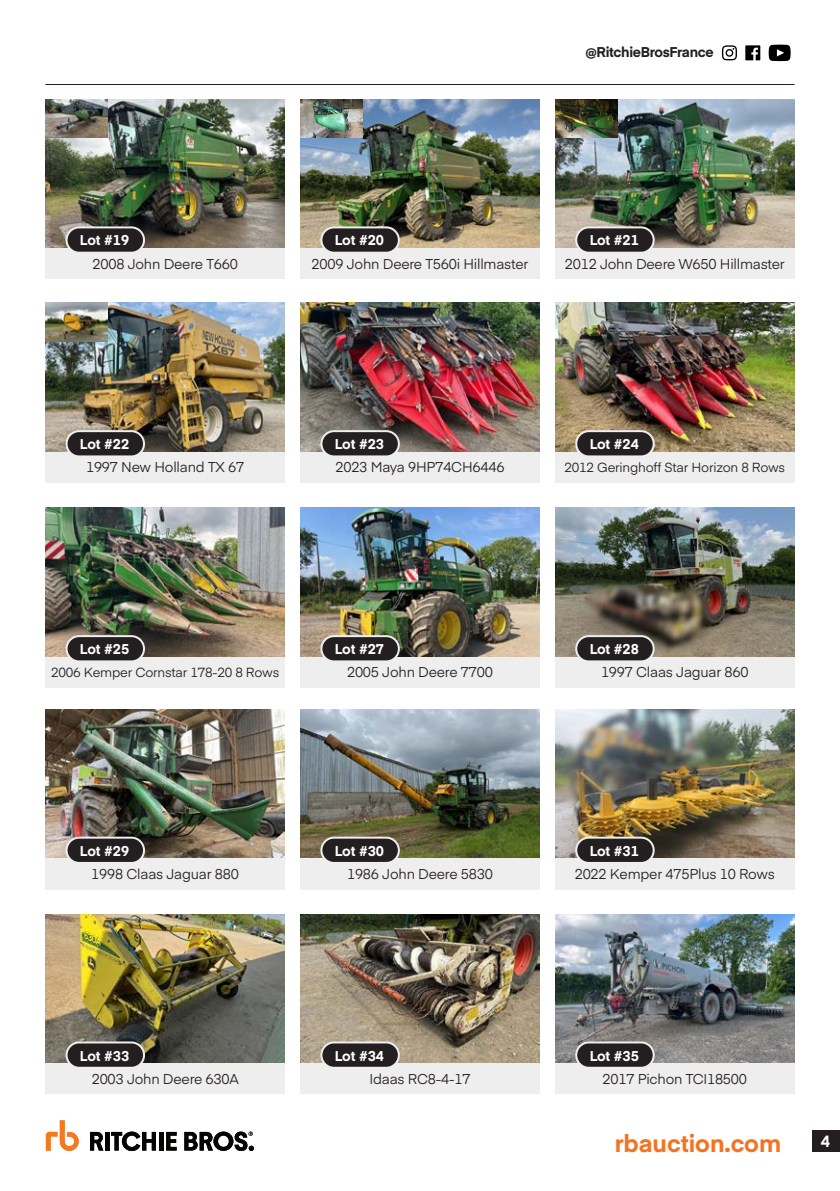
<style>
.page{position:relative;width:840px;height:1191px;background:#fff}
.page>*{position:absolute;margin:0;border:0;box-sizing:border-box;transform-origin:0 0}
.t1{font:700 24px "Eina 01";color:#f47321}
.t2{font:700 16px "Eina 01";color:#fff}
.t3{font:14px "Eina 01";letter-spacing:-.015em;color:#231f20}
.t4{font:700 14px "Eina 01";color:#fff}
.t5{font:700 14px "Eina 01";letter-spacing:-.02em;color:#231f20}
.t6{font:13px "Eina 01";letter-spacing:-.015em;color:#231f20}
</style>
<div class="page">
<div style="left:811px;top:1130px;width:28px;height:21px;background:#231f20"></div>
<svg style="left:46px;top:1120px;width:33px;height:30px"></svg>
<svg style="left:90px;top:1132px;width:13px;height:18px"></svg>
<hr style="left:105px;top:1132px;width:4px;height:18px;background:#040503">
<svg style="left:111px;top:1131px;width:45px;height:20px"></svg>
<hr style="left:159px;top:1132px;width:4px;height:18px;background:#040503">
<svg style="left:166px;top:1132px;width:10px;height:18px"></svg>
<svg style="left:184px;top:1131px;width:70px;height:20px"></svg>
<hr style="left:45px;top:84px;width:749px;height:1px;background:#231f20">
<div style="left:45px;top:656px;width:240px;height:31px;background:#eeeeef"></div>
<div style="left:45px;top:858px;width:240px;height:31px;background:#eeeeef"></div>
<div style="left:45px;top:1062px;width:240px;height:32px;background:#eeeeef"></div>
<div style="left:554px;top:656px;width:240px;height:31px;background:#eeeeef"></div>
<div style="left:554px;top:451px;width:240px;height:31px;background:#eeeeef"></div>
<div style="left:300px;top:451px;width:239px;height:31px;background:#eeeeef"></div>
<div style="left:45px;top:451px;width:240px;height:31px;background:#eeeeef"></div>
<div style="left:554px;top:248px;width:240px;height:31px;background:#eeeeef"></div>
<div style="left:300px;top:248px;width:239px;height:31px;background:#eeeeef"></div>
<div style="left:45px;top:248px;width:240px;height:31px;background:#eeeeef"></div>
<div style="left:554px;top:858px;width:240px;height:31px;background:#eeeeef"></div>
<div style="left:554px;top:1062px;width:240px;height:32px;background:#eeeeef"></div>
<div style="left:300px;top:656px;width:239px;height:31px;background:#eeeeef"></div>
<div style="left:300px;top:858px;width:239px;height:31px;background:#eeeeef"></div>
<div style="left:300px;top:1062px;width:239px;height:32px;background:#eeeeef"></div>
<img style="left:45px;top:508px;width:240px;height:148px">
<img style="left:45px;top:709px;width:240px;height:148px">
<img style="left:45px;top:914px;width:240px;height:148px">
<img style="left:555px;top:508px;width:239px;height:148px">
<img style="left:555px;top:303px;width:239px;height:148px">
<img style="left:300px;top:303px;width:239px;height:148px">
<img style="left:45px;top:303px;width:240px;height:148px">
<img style="left:555px;top:99px;width:239px;height:148px">
<img style="left:300px;top:99px;width:239px;height:148px">
<img style="left:45px;top:99px;width:240px;height:148px">
<img style="left:555px;top:709px;width:239px;height:148px">
<img style="left:555px;top:914px;width:239px;height:148px">
<img style="left:300px;top:508px;width:239px;height:148px">
<img style="left:300px;top:709px;width:239px;height:148px">
<img style="left:300px;top:914px;width:239px;height:148px">
<div style="left:66px;top:636px;width:78px;height:25px;background:#231f20;border-radius:13px"></div>
<div style="left:65px;top:635px;width:80px;height:27px;border:2px solid #eeeeef;border-radius:13px"></div>
<div style="left:66px;top:837px;width:78px;height:26px;background:#231f20;border-radius:13px"></div>
<div style="left:65px;top:836px;width:80px;height:28px;border:2px solid #eeeeef;border-radius:13px"></div>
<div style="left:66px;top:1042px;width:78px;height:25px;background:#231f20;border-radius:13px"></div>
<div style="left:65px;top:1041px;width:80px;height:27px;border:2px solid #eeeeef;border-radius:13px"></div>
<div style="left:576px;top:636px;width:77px;height:25px;background:#231f20;border-radius:13px"></div>
<div style="left:575px;top:635px;width:79px;height:27px;border:2px solid #eeeeef;border-radius:13px"></div>
<div style="left:576px;top:431px;width:77px;height:25px;background:#231f20;border-radius:13px"></div>
<div style="left:575px;top:430px;width:79px;height:27px;border:2px solid #eeeeef;border-radius:13px"></div>
<div style="left:321px;top:431px;width:77px;height:25px;background:#231f20;border-radius:13px"></div>
<div style="left:320px;top:430px;width:79px;height:27px;border:2px solid #eeeeef;border-radius:13px"></div>
<div style="left:66px;top:431px;width:78px;height:25px;background:#231f20;border-radius:13px"></div>
<div style="left:65px;top:430px;width:80px;height:27px;border:2px solid #eeeeef;border-radius:13px"></div>
<div style="left:576px;top:227px;width:77px;height:26px;background:#231f20;border-radius:13px"></div>
<div style="left:575px;top:226px;width:79px;height:28px;border:2px solid #eeeeef;border-radius:13px"></div>
<div style="left:321px;top:227px;width:77px;height:26px;background:#231f20;border-radius:13px"></div>
<div style="left:320px;top:226px;width:79px;height:28px;border:2px solid #eeeeef;border-radius:13px"></div>
<div style="left:66px;top:227px;width:78px;height:26px;background:#231f20;border-radius:13px"></div>
<div style="left:65px;top:226px;width:80px;height:28px;border:2px solid #eeeeef;border-radius:13px"></div>
<div style="left:576px;top:837px;width:77px;height:26px;background:#231f20;border-radius:13px"></div>
<div style="left:575px;top:836px;width:79px;height:28px;border:2px solid #eeeeef;border-radius:13px"></div>
<div style="left:576px;top:1042px;width:77px;height:25px;background:#231f20;border-radius:13px"></div>
<div style="left:575px;top:1041px;width:79px;height:27px;border:2px solid #eeeeef;border-radius:13px"></div>
<div style="left:321px;top:636px;width:77px;height:25px;background:#231f20;border-radius:13px"></div>
<div style="left:320px;top:635px;width:79px;height:27px;border:2px solid #eeeeef;border-radius:13px"></div>
<div style="left:321px;top:837px;width:77px;height:26px;background:#231f20;border-radius:13px"></div>
<div style="left:320px;top:836px;width:79px;height:28px;border:2px solid #eeeeef;border-radius:13px"></div>
<div style="left:321px;top:1042px;width:77px;height:25px;background:#231f20;border-radius:13px"></div>
<div style="left:320px;top:1041px;width:79px;height:27px;border:2px solid #eeeeef;border-radius:13px"></div>
<svg style="left:745px;top:45px;width:14px;height:15px"></svg>
<svg style="left:722px;top:45px;width:14px;height:15px"></svg>
<svg style="left:768px;top:45px;width:22px;height:16px"></svg>
<img style="left:45px;top:303px;width:63px;height:39px">
<img style="left:555px;top:99px;width:62px;height:39px">
<img style="left:300px;top:99px;width:62px;height:39px">
<img style="left:45px;top:99px;width:63px;height:39px">
<p class="t5" style="left:585px;top:42px;width:130px">@RitchieBrosFrance</p>
<p class="t4" style="left:80px;top:230px;width:51px">Lot #19</p>
<p class="t4" style="left:334px;top:230px;width:51px">Lot #20</p>
<p class="t4" style="left:589px;top:230px;width:51px">Lot #21</p>
<p class="t3" style="left:92px;top:253px;width:147px">2008 John Deere T660</p>
<p class="t3" style="left:311px;top:253px;width:218px">2009 John Deere T560i Hillmaster</p>
<p class="t3" style="left:564px;top:253px;width:221px">2012 John Deere W650 Hillmaster</p>
<p class="t4" style="left:80px;top:434px;width:51px">Lot #22</p>
<p class="t4" style="left:334px;top:434px;width:51px">Lot #23</p>
<p class="t4" style="left:589px;top:434px;width:51px">Lot #24</p>
<p class="t3" style="left:86px;top:457px;width:160px">1997 New Holland TX 67</p>
<p class="t3" style="left:335px;top:457px;width:170px">2023 Maya 9HP74CH6446</p>
<p class="t6" style="left:564px;top:458px;width:222px">2012 Geringhoff Star Horizon 8 Rows</p>
<p class="t4" style="left:80px;top:639px;width:51px">Lot #25</p>
<p class="t4" style="left:334px;top:639px;width:51px">Lot #27</p>
<p class="t4" style="left:589px;top:639px;width:51px">Lot #28</p>
<p class="t6" style="left:51px;top:662px;width:229px">2006 Kemper Cornstar 178-20 8 Rows</p>
<p class="t3" style="left:347px;top:662px;width:147px">2005 John Deere 7700</p>
<p class="t3" style="left:600px;top:662px;width:149px">1997 Claas Jaguar 860</p>
<p class="t4" style="left:80px;top:840px;width:51px">Lot #29</p>
<p class="t4" style="left:334px;top:840px;width:51px">Lot #30</p>
<p class="t4" style="left:589px;top:840px;width:51px">Lot #31</p>
<p class="t3" style="left:91px;top:863px;width:149px">1998 Claas Jaguar 880</p>
<p class="t3" style="left:347px;top:863px;width:147px">1986 John Deere 5830</p>
<p class="t3" style="left:574px;top:863px;width:201px">2022 Kemper 475Plus 10 Rows</p>
<p class="t4" style="left:80px;top:1045px;width:51px">Lot #33</p>
<p class="t4" style="left:334px;top:1045px;width:51px">Lot #34</p>
<p class="t4" style="left:589px;top:1045px;width:51px">Lot #35</p>
<p class="t3" style="left:92px;top:1068px;width:148px">2003 John Deere 630A</p>
<p class="t3" style="left:369px;top:1068px;width:102px">Idaas RC8-4-17</p>
<p class="t3" style="left:602px;top:1068px;width:146px">2017 Pichon TCI18500</p>
<p class="t1" style="left:614px;top:1125px;width:168px">rbauction.com</p>
<p class="t2" style="left:820px;top:1129px;width:11px">4</p>
</div>
